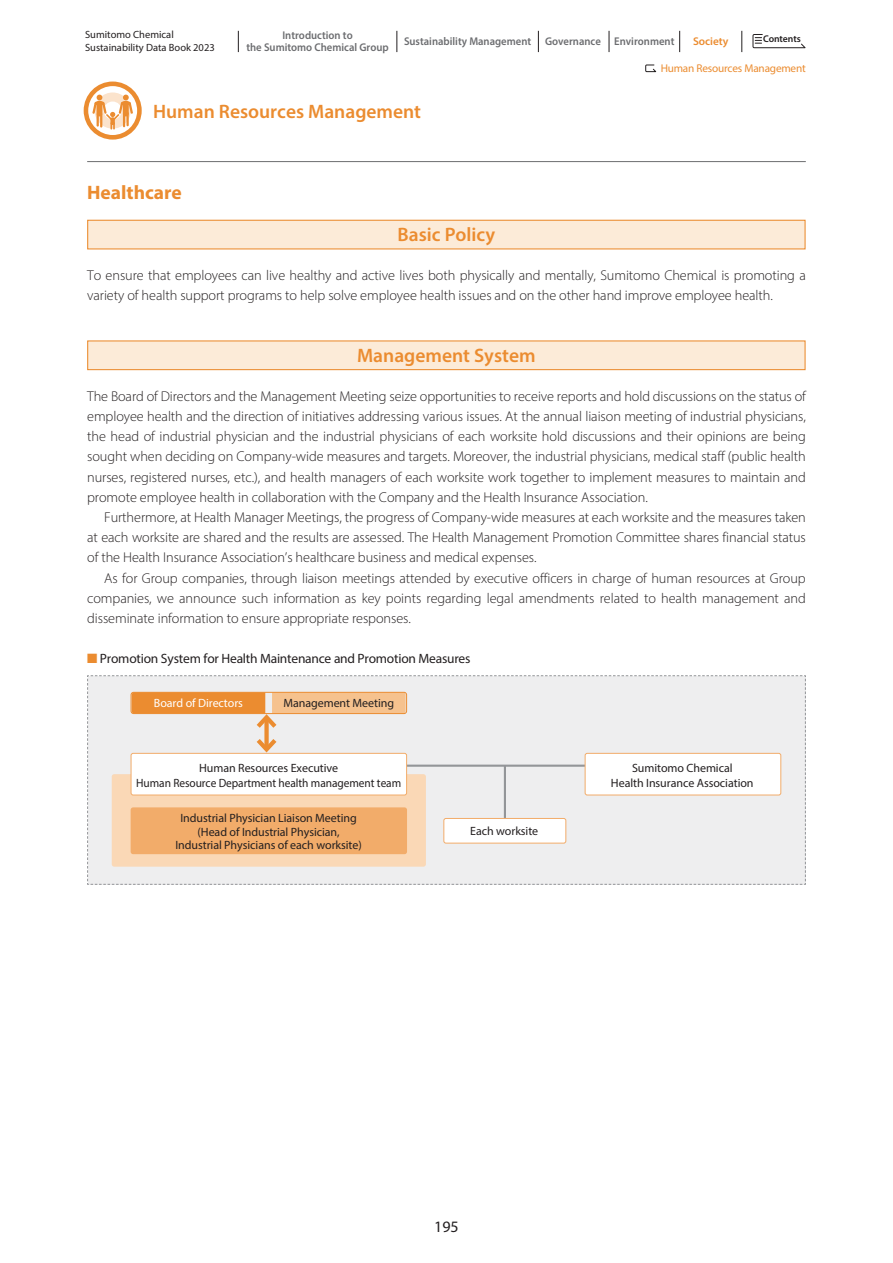
<style>
.page{position:relative;width:893px;height:1263px;background:#fff}
.page>*{position:absolute;margin:0;border:0;box-sizing:border-box;transform-origin:0 0}
.大見出しen{font:600 19.5px "Myriad Pro";color:#eb8c30}
.大タイトルen{font:600 19.5px "Myriad Pro";color:#eb8c30}
.大見出しen-2{font:700 19.5px "Myriad Pro";color:#eb8c30}
.t1{font:15.9px "Myriad Pro";color:#231f20}
.本文en{font:300 14.25px/20.2px "Myriad Pro";letter-spacing:-.005em;color:#231f20;text-align:justify}
.チャートタイトルen{font:13.5px "Myriad Pro";letter-spacing:-.015em;color:#231f20}
.表組_R_en{font:12px/13.5px "Myriad Pro";letter-spacing:-.005em;color:#231f20;text-align:center}
.表組_R_en-2{font:12px "Myriad Pro";letter-spacing:-.005em;color:#231f20;scale:.95 1}
.表組_R_en-3{font:12px "Myriad Pro";letter-spacing:-.005em;color:#fff}
.t2{font:600 11.25px/12.8px "Myriad Pro";color:#6c6d70;text-align:center;scale:.95 1}
.インデックス_小en{font:11.25px "Myriad Pro";letter-spacing:-.02em;color:#eb8c30}
.t3{font:600 11.25px "Myriad Pro";color:#eb8c30}
.t4{font:10.5px/12.8px "Myriad Pro";color:#231f20}
.t5{font:600 9.75px "Myriad Pro";letter-spacing:-.01em;color:#231f20}
.s1{color:#eb8c30}
</style>
<div class="page">
<div style="left:88px;top:220px;width:717px;height:29px;background:#fcebd8"></div>
<div style="left:87px;top:220px;width:719px;height:29px;border:1px solid #eb8c30"></div>
<div style="left:88px;top:341px;width:717px;height:29px;background:#fcebd8"></div>
<div style="left:87px;top:340px;width:719px;height:30px;border:1px solid #eb8c30"></div>
<svg style="left:87px;top:675px;width:719px;height:210px;background:#eee1d6"></svg>
<div style="left:131px;top:692px;width:276px;height:22px;border:1px solid #eb8c30;border-radius:3px"></div>
<div style="left:131px;top:753px;width:276px;height:42px;background:#fff;border-radius:2px"></div>
<div style="left:131px;top:753px;width:276px;height:42px;border:1px solid #f2ac6a;border-radius:2px"></div>
<div style="left:585px;top:753px;width:196px;height:42px;background:#fff;border-radius:2px"></div>
<div style="left:585px;top:753px;width:196px;height:42px;border:1px solid #f2ac6a;border-radius:2px"></div>
<hr style="left:87px;top:161px;width:719px;height:1px;background:#6c6d70">
<svg style="left:84px;top:82px;width:58px;height:58px"></svg>
<div style="left:88px;top:86px;width:49px;height:49px;background:#fff;border-radius:50%"></div>
<svg style="left:95px;top:92px;width:36px;height:37px"></svg>
<svg style="left:92px;top:95px;width:41px;height:35px"></svg>
<svg style="left:397px;top:31px;width:1px;height:21px"></svg>
<svg style="left:238px;top:31px;width:1px;height:21px"></svg>
<svg style="left:538px;top:31px;width:1px;height:21px"></svg>
<svg style="left:679px;top:31px;width:1px;height:21px"></svg>
<svg style="left:609px;top:31px;width:1px;height:21px"></svg>
<svg style="left:742px;top:31px;width:1px;height:21px"></svg>
<svg style="left:752px;top:34px;width:54px;height:15px"></svg>
<svg style="left:645px;top:64px;width:12px;height:9px"></svg>
<p class="t2" style="left:246px;top:28px;width:151px">Introduction to<br>the Sumitomo Chemical Group</p>
<p class="t5" style="left:763px;top:33px;width:39px">Contents</p>
<p class="t4" style="left:85px;top:28px;width:131px">Sumitomo Chemical<br>Sustainability Data Book 2023</p>
<p class="t2" style="left:404px;top:35px;width:286px">Sustainability Management Governance Environment</p>
<p class="t3" style="left:693px;top:34px;width:37px">Society</p>
<p class="大タイトルen" style="left:153px;top:99px;width:270px">Human Resources Management</p>
<p class="大見出しen-2" style="left:87px;top:179px;width:96px">Healthcare</p>
<p class="大見出しen" style="left:398px;top:222px;width:99px">Basic Policy</p>
<p class="インデックス_小en" style="left:661px;top:61px;width:147px">Human Resources Management</p>
<p class="本文en" style="left:87px;top:265px;width:720px">To ensure that employees can live healthy and active lives both physically and mentally, Sumitomo Chemical is promoting a variety of health support programs to help solve employee health issues and on the other hand improve employee health.</p>
<p class="大見出しen" style="left:357px;top:343px;width:180px">Management System</p>
<p class="本文en" style="left:87px;top:386px;width:720px">The Board of Directors and the Management Meeting seize opportunities to receive reports and hold discussions on the status of employee health and the direction of initiatives addressing various issues. At the annual liaison meeting of industrial physicians, the head of industrial physician and the industrial physicians of each worksite hold discussions and their opinions are being sought when deciding on Company-wide measures and targets. Moreover, the industrial physicians, medical staff (public health nurses, registered nurses, etc.), and health managers of each worksite work together to implement measures to maintain and promote employee health in collaboration with the Company and the Health Insurance Association.</p>
<p class="本文en" style="left:87px;top:507px;width:720px;text-indent:17px">Furthermore, at Health Manager Meetings, the progress of Company-wide measures at each worksite and the measures taken at each worksite are shared and the results are assessed. The Health Management Promotion Committee shares financial status of the Health Insurance Association’s healthcare business and medical expenses.</p>
<p class="本文en" style="left:87px;top:568px;width:720px;text-indent:17px">As for Group companies, through liaison meetings attended by executive officers in charge of human resources at Group companies, we announce such information as key points regarding legal amendments related to health management and disseminate information to ensure appropriate responses.</p>
<p class="チャートタイトルen" style="left:87px;top:650px;width:385px"><span class="s1">■</span> Promotion System for Health Maintenance and Promotion Measures</p>
<p class="表組_R_en-3" style="left:154px;top:695px;width:91px">Board of Directors</p>
<p class="表組_R_en" style="left:283px;top:696px;width:112px">Management Meeting</p>
<p class="表組_R_en" style="left:199px;top:761px;width:141px">Human Resources Executive</p>
<p class="表組_R_en-2" style="left:136px;top:775px;width:280px">Human Resource Department health management team</p>
<p class="表組_R_en" style="left:180px;top:811px;width:178px">Industrial Physician Liaison Meeting</p>
<p class="表組_R_en" style="left:175px;top:825px;width:188px">(Head of Industrial Physician,<br>Industrial Physicians of each worksite)</p>
<p class="表組_R_en" style="left:470px;top:824px;width:70px">Each worksite</p>
<p class="表組_R_en" style="left:611px;top:760px;width:144px;line-height:15px">Sumitomo Chemical<br>Health Insurance Association</p>
<p class="t1" style="left:434px;top:1216px;width:26px">195</p>
</div>
